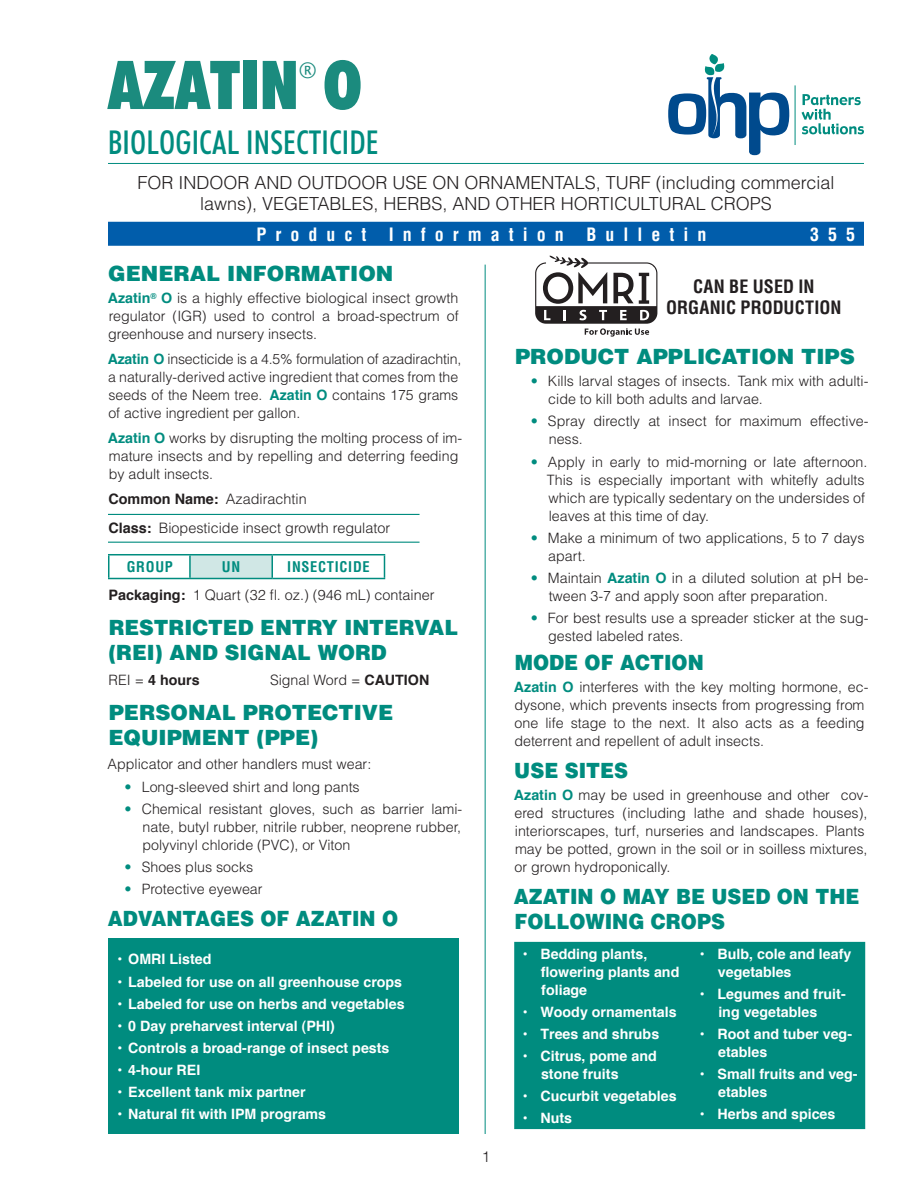
<style>
.page{position:relative;width:918px;height:1188px;background:#fff}
.page>*{position:absolute;margin:0;border:0;box-sizing:border-box;transform-origin:0 0}
.t1{font:700 expanded 67.5px "Futuri Condensed SW";color:#1b8b7e}
.t2{font:33px "Futuri Condensed SW";letter-spacing:.005em;color:#008c7f}
._2nd_colmn_hds{font:900 21px/25.2px "Helvetica";color:#008c7f}
._2nd_colmn_hds-2{font:900 21px/25.2px "Helvetica";color:#008c7f;scale:.92 1}
.t3{font:21px "Lucida Grande";color:#1b8b7e}
.t4{font:300 18px/21.6px "Helvetica";color:#231f20;text-align:center}
.t5{font:700 condensed 18px "Helvetica";letter-spacing:.5em;color:#fff}
.t6{font:700 condensed 18px/21.6px "Helvetica";letter-spacing:.005em;color:#231f20;text-align:center}
.t7{font:300 15px "Helvetica";color:#231f20}
.t8{font:300 14.4px/29.2px "Helvetica";color:#231f20}
.t9{font:700 condensed 14.4px "Helvetica";letter-spacing:.05em;color:#008c7f}
.t10{font:300 14.25px/18px "Helvetica";color:#231f20}
.t11{font:700 14.25px/18px "Helvetica";color:#fff}
.t12{font:700 14.25px "Helvetica";color:#231f20}
.s1{font-weight:700;color:#008c7f}
.s2{font-weight:700}
.s3{font-weight:300}
.s4{color:#008c7f}
</style>
<div class="page">
<hr style="left:108px;top:163px;width:756px;height:1px;background:#008c7f">
<hr style="left:108px;top:514px;width:312px;height:1px;background:#008c7f">
<hr style="left:108px;top:542px;width:312px;height:1px;background:#008c7f">
<div style="left:190px;top:555px;width:82px;height:24px;background:#d0e7e5"></div>
<hr style="left:108px;top:554px;width:82px;height:1px;background:#008c7f">
<hr style="left:108px;top:555px;width:2px;height:23px;background:#008c7f">
<hr style="left:190px;top:554px;width:82px;height:1px;background:#008c7f">
<hr style="left:189px;top:555px;width:2px;height:23px;background:#008c7f">
<hr style="left:272px;top:554px;width:113px;height:1px;background:#008c7f">
<hr style="left:271px;top:555px;width:2px;height:23px;background:#008c7f">
<svg style="left:384px;top:555px;width:1px;height:23px"></svg>
<hr style="left:108px;top:578px;width:82px;height:1px;background:#008c7f">
<hr style="left:190px;top:578px;width:82px;height:1px;background:#008c7f">
<hr style="left:272px;top:578px;width:113px;height:1px;background:#008c7f">
<div style="left:108px;top:938px;width:351px;height:196px;background:#008c7f"></div>
<svg style="left:535px;top:256px;width:122px;height:81px"></svg>
<div style="left:514px;top:942px;width:351px;height:187px;background:#008c7f"></div>
<hr style="left:485px;top:265px;width:1px;height:869px;background:#008c7f">
<svg style="left:802px;top:94px;width:62px;height:40px"></svg>
<hr style="left:795px;top:85px;width:1px;height:60px;background:#008c7f">
<svg style="left:668px;top:54px;width:121px;height:101px"></svg>
<div style="left:108px;top:222px;width:756px;height:24px;background:#015dab;border:2px solid #015dab"></div>
<p class="t1" style="left:108px;top:39px;width:255px">AZATIN O</p>
<p class="t3" style="left:299px;top:58px;width:19px">®</p>
<p class="t2" style="left:108px;top:122px;width:272px">BIOLOGICAL INSECTICIDE</p>
<p class="t4" style="left:137px;top:171px;width:699px">FOR INDOOR AND OUTDOOR USE ON ORNAMENTALS, TURF (including commercial lawns), VEGETABLES, HERBS, AND OTHER HORTICULTURAL CROPS</p>
<p class="t5" style="left:256px;top:223px;width:111px">Product</p>
<p class="t5" style="left:389px;top:223px;width:177px">Information</p>
<p class="t5" style="left:586px;top:223px;width:122px">Bulletin</p>
<p class="t5" style="left:810px;top:223px;width:46px">355</p>
<p class="_2nd_colmn_hds" style="left:108px;top:261px;width:287px">GENERAL INFORMATION</p>
<p class="t10" style="left:108px;top:289px;width:353px;text-align:justify"><span class="s1">Azatin</span><sup>®</sup> <span class="s1">O</span> is a highly effective biological insect growth regulator (IGR) used to control a broad-spectrum of greenhouse and nursery insects.</p>
<p class="t10" style="left:108px;top:350px;width:355px"><span class="s1">Azatin O</span> insecticide is a 4.5% formulation of azadirachtin, a naturally-derived active ingredient that comes from the seeds of the Neem tree. <span class="s1">Azatin O</span> contains 175 grams of active ingredient per gallon.</p>
<p class="t10" style="left:108px;top:429px;width:356px"><span class="s1">Azatin O</span> works by disrupting the molting process of im&shy;mature insects and by repelling and deterring feeding by adult insects.</p>
<p class="t8" style="left:108px;top:484px;width:283px"><span class="s2">Common Name:</span> Azadirachtin<br><span class="s2">Class:</span> Biopesticide insect growth regulator</p>
<p class="t9" style="left:127px;top:558px;width:48px">GROUP</p>
<p class="t9" style="left:222px;top:558px;width:20px">UN</p>
<p class="t9" style="left:287px;top:558px;width:84px">INSECTICIDE</p>
<p class="t8" style="left:109px;top:580px;width:327px"><span class="s2">Packaging:</span> 1 Quart (32 fl. oz.) (946 mL) container</p>
<p class="_2nd_colmn_hds" style="left:108px;top:614px;width:351px">RESTRICTED ENTRY INTERVAL (REI) AND SIGNAL WORD</p>
<p class="t12" style="left:109px;top:671px;width:92px"><span class="s3">REI =</span> 4 hours</p>
<p class="t10" style="left:270px;top:671px;width:161px">Signal Word = <span class="s2">CAUTION</span></p>
<p class="_2nd_colmn_hds" style="left:108px;top:699px;width:287px">PERSONAL PROTECTIVE<br>EQUIPMENT (PPE)</p>
<p class="t10" style="left:108px;top:755px;width:265px">Applicator and other handlers must wear:</p>
<p class="t10" style="left:125px;top:777px;width:237px"><span class="s4">•</span> Long-sleeved shirt and long pants</p>
<p class="t10" style="left:142px;top:799px;width:321px;text-align:justify;text-indent:-18px"><span class="s4">•</span> Chemical resistant gloves, such as barrier lami&shy;nate, butyl rubber, nitrile rubber, neoprene rubber, polyvinyl chloride (PVC), or Viton</p>
<p class="t10" style="left:125px;top:857px;width:130px"><span class="s4">•</span> Shoes plus socks</p>
<p class="t10" style="left:125px;top:879px;width:140px"><span class="s4">•</span> Protective eyewear</p>
<p class="_2nd_colmn_hds-2" style="left:108px;top:905px;width:317px">ADVANTAGES OF AZATIN O</p>
<p class="t11" style="left:117px;top:950px;width:96px">• OMRI Listed</p>
<p class="t11" style="left:117px;top:972px;width:286px">• Labeled for use on all greenhouse crops</p>
<p class="t11" style="left:117px;top:994px;width:289px">• Labeled for use on herbs and vegetables</p>
<p class="t11" style="left:117px;top:1016px;width:219px">• 0 Day preharvest interval (PHI)</p>
<p class="t11" style="left:117px;top:1038px;width:274px">• Controls a broad-range of insect pests</p>
<p class="t11" style="left:117px;top:1060px;width:84px">• 4-hour REI</p>
<p class="t11" style="left:117px;top:1082px;width:190px">• Excellent tank mix partner</p>
<p class="t11" style="left:117px;top:1104px;width:210px">• Natural fit with IPM programs</p>
<p class="t7" style="left:482px;top:1148px;width:10px">1</p>
<p class="t6" style="left:666px;top:275px;width:177px">CAN BE USED IN<br>ORGANIC PRODUCTION</p>
<p class="_2nd_colmn_hds" style="left:515px;top:344px;width:341px">PRODUCT APPLICATION TIPS</p>
<p class="t10" style="left:548px;top:372px;width:322px;text-indent:-17px"><span class="s4">•</span> Kills larval stages of insects. Tank mix with adulti&shy;cide to kill both adults and larvae.</p>
<p class="t10" style="left:549px;top:412px;width:321px;text-indent:-18px"><span class="s4">•</span> Spray directly at insect for maximum effective&shy;ness.</p>
<p class="t10" style="left:547px;top:452px;width:322px;text-indent:-16px"><span class="s4">•</span> Apply in early to mid-morning or late afternoon.<br>This is especially important with whitefly adults which are typically sedentary on the undersides of leaves at this time of day.</p>
<p class="t10" style="left:548px;top:528px;width:318px;text-indent:-17px"><span class="s4">•</span> Make a minimum of two applications, 5 to 7 days apart.</p>
<p class="t10" style="left:549px;top:568px;width:321px;text-indent:-18px"><span class="s4">•</span> Maintain <span class="s1">Azatin O</span> in a diluted solution at pH be&shy;tween 3-7 and apply soon after preparation.</p>
<p class="t10" style="left:548px;top:608px;width:322px;text-indent:-17px"><span class="s4">•</span> For best results use a spreader sticker at the sug&shy;gested labeled rates.</p>
<p class="_2nd_colmn_hds-2" style="left:515px;top:649px;width:207px">MODE OF ACTION</p>
<p class="t10" style="left:514px;top:678px;width:356px"><span class="s1">Azatin O</span> interferes with the key molting hormone, ec&shy;dysone, which prevents insects from progressing from one life stage to the next. It also acts as a feeding deterrent and repellent of adult insects.</p>
<p class="_2nd_colmn_hds-2" style="left:514px;top:757px;width:125px">USE SITES</p>
<p class="t10" style="left:514px;top:786px;width:356px"><span class="s1">Azatin O</span> may be used in greenhouse and other cov&shy;ered structures (including lathe and shade houses), interiorscapes, turf, nurseries and landscapes. Plants may be potted, grown in the soil or in soilless mixtures, or grown hydroponically.</p>
<p class="_2nd_colmn_hds-2" style="left:514px;top:883px;width:377px">AZATIN O MAY BE USED ON THE<br>FOLLOWING CROPS</p>
<p class="t11" style="left:541px;top:944px;width:140px;text-indent:-18px">• Bedding plants, flowering plants and foliage</p>
<p class="t11" style="left:523px;top:1003px;width:155px">• Woody ornamentals</p>
<p class="t11" style="left:523px;top:1025px;width:138px">• Trees and shrubs</p>
<p class="t11" style="left:541px;top:1047px;width:117px;text-indent:-18px">• Citrus, pome and stone fruits</p>
<p class="t11" style="left:523px;top:1087px;width:155px">• Cucurbit vegetables</p>
<p class="t11" style="left:523px;top:1109px;width:51px">• Nuts</p>
<p class="t11" style="left:718px;top:944px;width:135px;text-indent:-18px">• Bulb, cole and leafy vegetables</p>
<p class="t11" style="left:718px;top:985px;width:129px;text-indent:-18px">• Legumes and fruit&shy;ing vegetables</p>
<p class="t11" style="left:718px;top:1025px;width:135px;text-indent:-18px">• Root and tuber veg&shy;etables</p>
<p class="t11" style="left:718px;top:1065px;width:141px;text-indent:-18px">• Small fruits and veg&shy;etables</p>
<p class="t11" style="left:700px;top:1105px;width:137px">• Herbs and spices</p>
</div>
